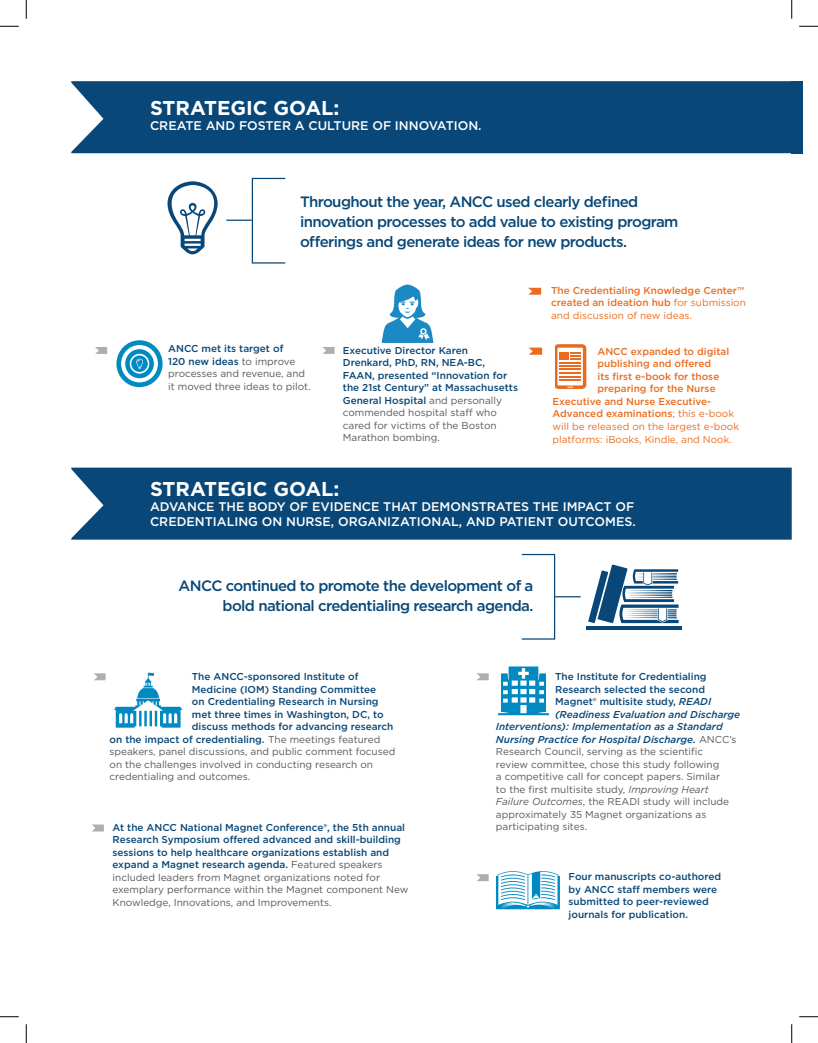
<style>
.page{position:relative;width:818px;height:1043px;background:#fff}
.page>*{position:absolute;margin:0;border:0;box-sizing:border-box;transform-origin:0 0}
.t1{font:700 20px "Gotham";color:#fff}
.t2{font:500 15px/20px "Gotham";letter-spacing:-.04em;color:#084777}
.t3{font:500 12.5px/15px "Gotham";color:#fff}
.t4{font:500 10px/12.5px "Gotham";color:#084777}
.t5{font:10px/12.5px "Gotham";color:#57585a}
.t6{font:500 10px/12.5px "Gotham";color:#ea6d1f}
.t7{font:italic 500 10px "Gotham";color:#084777}
.t8{font:10px "Gotham";color:#ea6d1f}
.s1{font-weight:400}
.s2{font-weight:500;color:#084777}
.s3{font-weight:400;color:#57585a}
.s4{font-style:italic}
.s5{font-weight:400;font-style:normal;color:#57585a}
</style>
<div class="page">
<div style="left:71px;top:81px;width:720px;height:72px;background:#084777"></div>
<div style="left:71px;top:467px;width:720px;height:72px;background:#084777"></div>
<svg style="left:167px;top:181px;width:51px;height:73px"></svg>
<div style="left:252px;top:178px;width:34px;height:85px;border:1px solid #084777"></div>
<svg style="left:226px;top:220px;width:26px;height:1px"></svg>
<svg style="left:95px;top:347px;width:12px;height:7px"></svg>
<svg style="left:322px;top:347px;width:12px;height:7px"></svg>
<svg style="left:528px;top:288px;width:13px;height:7px"></svg>
<svg style="left:529px;top:347px;width:13px;height:8px"></svg>
<svg style="left:555px;top:344px;width:31px;height:45px"></svg>
<hr style="left:559px;top:379px;width:21px;height:2px;background:#e86c1f">
<div style="left:559px;top:352px;width:10px;height:8px;background:#e86c1f"></div>
<svg style="left:116px;top:340px;width:46px;height:47px"></svg>
<svg style="left:121px;top:345px;width:37px;height:37px"></svg>
<svg style="left:125px;top:349px;width:29px;height:29px"></svg>
<svg style="left:130px;top:354px;width:19px;height:19px"></svg>
<svg style="left:131px;top:355px;width:17px;height:17px"></svg>
<svg style="left:136px;top:358px;width:7px;height:12px"></svg>
<svg style="left:382px;top:284px;width:51px;height:59px"></svg>
<svg style="left:588px;top:564px;width:90px;height:59px"></svg>
<hr style="left:585px;top:626px;width:96px;height:3px;background:#084777">
<div style="left:521px;top:554px;width:34px;height:85px;border:1px solid #084777"></div>
<svg style="left:555px;top:596px;width:25px;height:1px"></svg>
<svg style="left:94px;top:673px;width:11px;height:7px"></svg>
<svg style="left:92px;top:824px;width:12px;height:7px"></svg>
<svg style="left:476px;top:874px;width:12px;height:7px"></svg>
<svg style="left:476px;top:673px;width:12px;height:7px"></svg>
<svg style="left:496px;top:871px;width:64px;height:38px"></svg>
<svg style="left:114px;top:672px;width:68px;height:55px"></svg>
<svg style="left:498px;top:666px;width:51px;height:49px"></svg>
<div style="left:791px;top:81px;width:11px;height:72px;background:#084777"></div>
<svg style="left:0;top:25px;width:19px;height:2px"></svg>
<svg style="left:799px;top:25px;width:19px;height:2px"></svg>
<svg style="left:0;top:1016px;width:19px;height:1px"></svg>
<svg style="left:799px;top:1016px;width:19px;height:1px"></svg>
<svg style="left:25px;top:0;width:2px;height:19px"></svg>
<svg style="left:25px;top:1024px;width:2px;height:18px"></svg>
<svg style="left:791px;top:0;width:1px;height:19px"></svg>
<svg style="left:791px;top:1024px;width:1px;height:18px"></svg>
<p class="t1" style="left:150px;top:95px;width:191px">STRATEGIC GOAL:</p>
<p class="t3" style="left:150px;top:118px;width:333px">CREATE AND FOSTER A CULTURE OF INNOVATION.</p>
<p class="t2" style="left:300px;top:192px;width:380px">Throughout the year, ANCC used clearly defined innovation processes to add value to existing program offerings and generate ideas for new products.</p>
<p class="t6" style="left:551px;top:284px;width:196px">The Credentialing Knowledge Center™ created an ideation hub <span class="s1">for submission and discussion of new ideas.</span></p>
<p class="t5" style="left:168px;top:342px;width:144px"><span class="s2">ANCC met its target of<br>120 new ideas</span> to improve processes and revenue, and it moved three ideas to pilot.</p>
<p class="t6" style="left:597px;top:344px;width:133px">ANCC expanded to digital</p>
<p class="t4" style="left:343px;top:344px;width:177px">Executive Director Karen<br>Drenkard, PhD, RN, NEA-BC,<br>FAAN, presented “Innovation for the 21st Century” at Massachusetts<br>General Hospital <span class="s3">and personally commended hospital staff who cared for victims of the Boston<br>Marathon bombing.</span></p>
<p class="t6" style="left:597px;top:357px;width:115px">publishing and offered</p>
<p class="t6" style="left:597px;top:369px;width:123px">its first e-book for those</p>
<p class="t6" style="left:597px;top:382px;width:120px">preparing for the Nurse</p>
<p class="t6" style="left:552px;top:394px;width:160px">Executive and Nurse Executive-</p>
<p class="t6" style="left:552px;top:407px;width:183px">Advanced examinations<span class="s1">; this e-book</span></p>
<p class="t8" style="left:552px;top:419px;width:188px">will be released on the largest e-book</p>
<p class="t8" style="left:552px;top:433px;width:181px">platforms: iBooks, Kindle, and Nook.</p>
<p class="t1" style="left:150px;top:475px;width:191px">STRATEGIC GOAL:</p>
<p class="t3" style="left:150px;top:498px;width:487px">ADVANCE THE BODY OF EVIDENCE THAT DEMONSTRATES THE IMPACT OF<br>CREDENTIALING ON NURSE, ORGANIZATIONAL, AND PATIENT OUTCOMES.</p>
<p class="t2" style="left:179px;top:576px;width:356px;text-align:right">ANCC continued to promote the development of a bold national credentialing research agenda.</p>
<p class="t4" style="left:192px;top:670px;width:168px">The ANCC-sponsored Institute of</p>
<p class="t4" style="left:192px;top:682px;width:186px">Medicine (IOM) Standing Committee</p>
<p class="t4" style="left:192px;top:695px;width:188px">on Credentialing Research in Nursing</p>
<p class="t4" style="left:192px;top:707px;width:193px">met three times in Washington, DC, to</p>
<p class="t4" style="left:192px;top:720px;width:203px">discuss methods for advancing research</p>
<p class="t4" style="left:109px;top:732px;width:272px">on the impact of credentialing. <span class="s3">The meetings featured</span></p>
<p class="t5" style="left:110px;top:745px;width:287px">speakers, panel discussions, and public comment focused</p>
<p class="t5" style="left:110px;top:757px;width:265px">on the challenges involved in conducting research on</p>
<p class="t5" style="left:110px;top:770px;width:142px">credentialing and outcomes.</p>
<p class="t4" style="left:112px;top:820px;width:297px">At the ANCC National Magnet Conference®, the 5th annual Research Symposium offered advanced and skill-building sessions to help healthcare organizations establish and expand a Magnet research agenda. <span class="s3">Featured speakers included leaders from Magnet organizations noted for exemplary performance within the Magnet component New Knowledge, Innovations, and Improvements.</span></p>
<p class="t4" style="left:555px;top:670px;width:153px">The Institute for Credentialing</p>
<p class="t4" style="left:555px;top:682px;width:151px">Research selected the second</p>
<p class="t4" style="left:555px;top:695px;width:157px">Magnet® multisite study, <span class="s4">READI</span></p>
<p class="t7" style="left:555px;top:707px;width:186px">(Readiness Evaluation and Discharge</p>
<p class="t7" style="left:496px;top:720px;width:228px">Interventions): Implementation as a Standard</p>
<p class="t7" style="left:496px;top:732px;width:242px">Nursing Practice for Hospital Discharge. <span class="s5">ANCC’s</span></p>
<p class="t5" style="left:496px;top:745px;width:209px">Research Council, serving as the scientific</p>
<p class="t5" style="left:496px;top:757px;width:225px">review committee, chose this study following</p>
<p class="t5" style="left:496px;top:770px;width:226px">a competitive call for concept papers. Similar</p>
<p class="t5" style="left:496px;top:782px;width:214px">to the first multisite study, <span class="s4">Improving Heart</span></p>
<p class="t5" style="left:496px;top:795px;width:235px"><span class="s4">Failure Outcomes</span>, the READI study will include</p>
<p class="t5" style="left:496px;top:807px;width:212px">approximately 35 Magnet organizations as</p>
<p class="t5" style="left:496px;top:820px;width:93px">participating sites.</p>
<p class="t4" style="left:568px;top:870px;width:154px">Four manuscripts co-authored by ANCC staff members were submitted to peer-reviewed journals for publication.</p>
</div>
